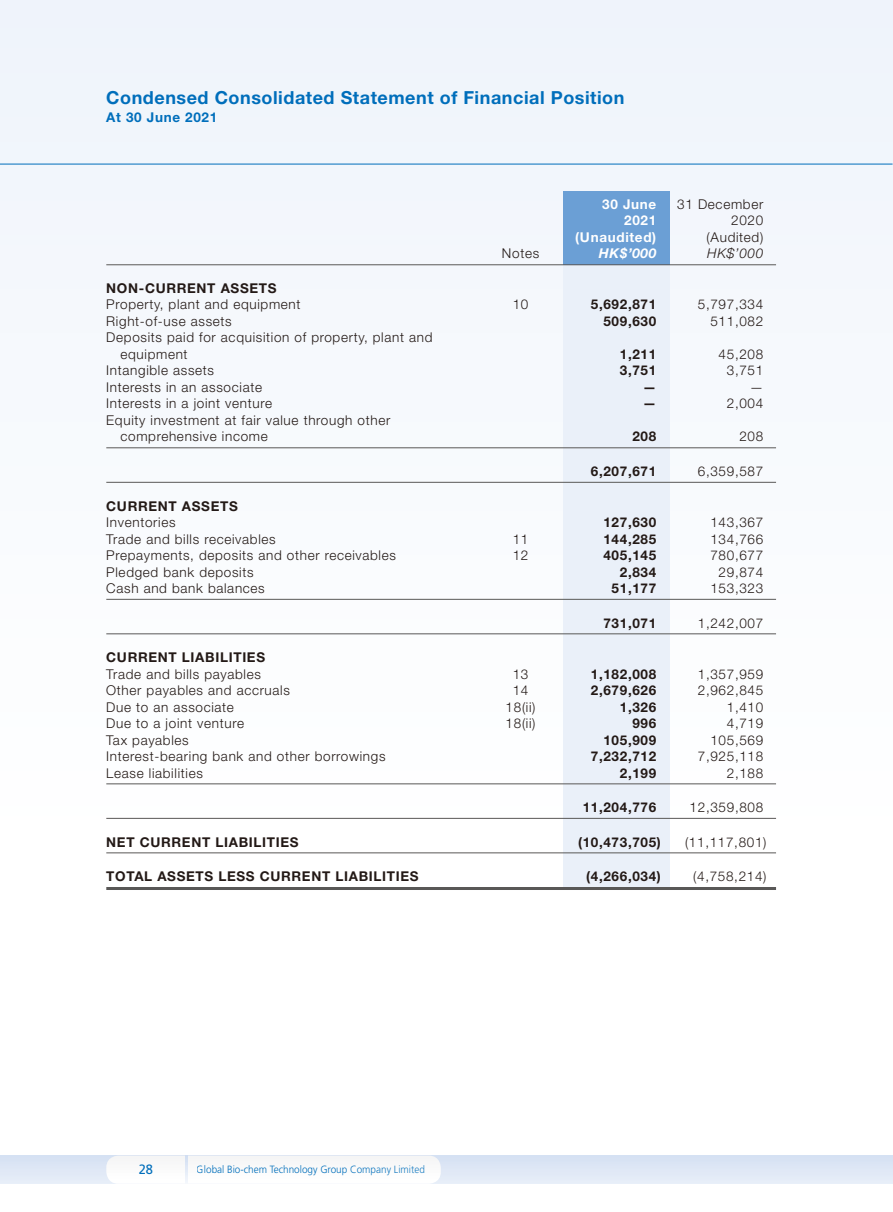
<style>
.page{position:relative;width:893px;height:1212px;background:#fff}
.page>*{position:absolute;margin:0;border:0;box-sizing:border-box;transform-origin:0 0}
.Heading{font:700 18px "Helvetica Neue LT Std";letter-spacing:.03em;color:#006ebb}
.Table_2_Colume_Notes{font:300 13.5px "Helvetica Neue LT Std";letter-spacing:.05em;color:#231916}
.Table_2_Colume_Notes-2{font:700 13.5px "Helvetica Neue LT Std";letter-spacing:.05em;color:#231916}
.Table_2_Colume_Notes-3{font:700 13.5px "Helvetica Neue LT Std";letter-spacing:.05em;color:#fff}
.Date{font:700 13.5px "Helvetica Neue LT Std";letter-spacing:.05em;color:#006ebb}
.Table_2_Colume_Notes-4{font:italic 700 13.5px "Helvetica Neue LT Std";color:#fff}
.Table_2_Colume_Notes-5{font:italic 300 13.5px "Helvetica Neue LT Std";color:#231916}
.t1{font:13.5px "Frutiger LT Std";color:#006ebb;scale:.95 1}
.t2{font:300 10.5px "Frutiger LT Std";color:#006ebb;scale:.95 1}
</style>
<div class="page">
<div style="left:0;top:0;width:892px;height:1212px;background:#fafcfe"></div>
<hr style="left:0;top:164px;width:892px;height:1px;background:#006ebb">
<div style="left:0;top:1155px;width:893px;height:29px;background:#dfe8f6"></div>
<div style="left:106px;top:1156px;width:335px;height:28px;background:#fafafa"></div>
<svg style="left:185px;top:1155px;width:3px;height:29px"></svg>
<div style="left:563px;top:240px;width:107px;height:649px;background:#eaf0f9"></div>
<div style="left:563px;top:191px;width:107px;height:74px;background:#6b9fd5"></div>
<hr style="left:106px;top:264px;width:670px;height:1px;background:#595857">
<hr style="left:106px;top:447px;width:670px;height:1px;background:#595857">
<hr style="left:106px;top:482px;width:670px;height:1px;background:#595857">
<hr style="left:106px;top:599px;width:670px;height:1px;background:#595857">
<hr style="left:106px;top:633px;width:670px;height:1px;background:#595857">
<hr style="left:106px;top:783px;width:670px;height:1px;background:#595857">
<hr style="left:106px;top:818px;width:670px;height:1px;background:#595857">
<hr style="left:106px;top:852px;width:670px;height:1px;background:#595857">
<hr style="left:106px;top:887px;width:670px;height:3px;background:#595857">
<p class="Heading" style="left:106px;top:87px;width:520px">Condensed Consolidated Statement of Financial Position</p>
<p class="Date" style="left:106px;top:109px;width:113px">At 30 June 2021</p>
<p class="Table_2_Colume_Notes-3" style="left:602px;top:196px;width:56px">30 June</p>
<p class="Table_2_Colume_Notes" style="left:677px;top:196px;width:88px">31 December</p>
<p class="Table_2_Colume_Notes-3" style="left:624px;top:212px;width:34px">2021</p>
<p class="Table_2_Colume_Notes" style="left:731px;top:212px;width:34px">2020</p>
<p class="Table_2_Colume_Notes-3" style="left:575px;top:229px;width:82px">(Unaudited)</p>
<p class="Table_2_Colume_Notes" style="left:707px;top:229px;width:58px">(Audited)</p>
<p class="Table_2_Colume_Notes" style="left:502px;top:245px;width:39px">Notes</p>
<p class="Table_2_Colume_Notes-4" style="left:599px;top:245px;width:59px">HK$’000</p>
<p class="Table_2_Colume_Notes-5" style="left:707px;top:246px;width:58px">HK$’000</p>
<p class="Table_2_Colume_Notes-2" style="left:106px;top:280px;width:172px">NON-CURRENT ASSETS</p>
<p class="Table_2_Colume_Notes" style="left:106px;top:296px;width:196px">Property, plant and equipment</p>
<p class="Table_2_Colume_Notes" style="left:513px;top:296px;width:17px">10</p>
<p class="Table_2_Colume_Notes-2" style="left:591px;top:296px;width:67px">5,692,871</p>
<p class="Table_2_Colume_Notes" style="left:698px;top:296px;width:67px">5,797,334</p>
<p class="Table_2_Colume_Notes" style="left:106px;top:313px;width:127px">Right-of-use assets</p>
<p class="Table_2_Colume_Notes-2" style="left:603px;top:313px;width:54px">509,630</p>
<p class="Table_2_Colume_Notes" style="left:710px;top:313px;width:54px">511,082</p>
<p class="Table_2_Colume_Notes" style="left:106px;top:329px;width:328px">Deposits paid for acquisition of property, plant and</p>
<p class="Table_2_Colume_Notes" style="left:120px;top:346px;width:69px">equipment</p>
<p class="Table_2_Colume_Notes-2" style="left:620px;top:346px;width:38px">1,211</p>
<p class="Table_2_Colume_Notes" style="left:719px;top:346px;width:46px">45,208</p>
<p class="Table_2_Colume_Notes" style="left:106px;top:362px;width:109px">Intangible assets</p>
<p class="Table_2_Colume_Notes-2" style="left:620px;top:362px;width:38px">3,751</p>
<p class="Table_2_Colume_Notes" style="left:727px;top:362px;width:38px">3,751</p>
<p class="Table_2_Colume_Notes" style="left:106px;top:379px;width:157px">Interests in an associate</p>
<p class="Table_2_Colume_Notes-2" style="left:643px;top:379px;width:15px">—</p>
<p class="Table_2_Colume_Notes" style="left:750px;top:379px;width:15px">—</p>
<p class="Table_2_Colume_Notes" style="left:106px;top:395px;width:167px">Interests in a joint venture</p>
<p class="Table_2_Colume_Notes-2" style="left:643px;top:395px;width:15px">—</p>
<p class="Table_2_Colume_Notes" style="left:727px;top:395px;width:38px">2,004</p>
<p class="Table_2_Colume_Notes" style="left:106px;top:412px;width:285px">Equity investment at fair value through other</p>
<p class="Table_2_Colume_Notes" style="left:120px;top:428px;width:149px">comprehensive income</p>
<p class="Table_2_Colume_Notes-2" style="left:632px;top:428px;width:25px">208</p>
<p class="Table_2_Colume_Notes" style="left:739px;top:428px;width:25px">208</p>
<p class="Table_2_Colume_Notes-2" style="left:591px;top:463px;width:67px">6,207,671</p>
<p class="Table_2_Colume_Notes" style="left:698px;top:463px;width:67px">6,359,587</p>
<p class="Table_2_Colume_Notes-2" style="left:106px;top:497px;width:133px">CURRENT ASSETS</p>
<p class="Table_2_Colume_Notes" style="left:106px;top:514px;width:71px">Inventories</p>
<p class="Table_2_Colume_Notes-2" style="left:603px;top:514px;width:54px">127,630</p>
<p class="Table_2_Colume_Notes" style="left:710px;top:514px;width:54px">143,367</p>
<p class="Table_2_Colume_Notes" style="left:106px;top:530px;width:171px">Trade and bills receivables</p>
<p class="Table_2_Colume_Notes" style="left:513px;top:530px;width:17px">11</p>
<p class="Table_2_Colume_Notes-2" style="left:603px;top:530px;width:54px">144,285</p>
<p class="Table_2_Colume_Notes" style="left:710px;top:530px;width:54px">134,766</p>
<p class="Table_2_Colume_Notes" style="left:106px;top:547px;width:291px">Prepayments, deposits and other receivables</p>
<p class="Table_2_Colume_Notes" style="left:513px;top:547px;width:17px">12</p>
<p class="Table_2_Colume_Notes-2" style="left:603px;top:547px;width:54px">405,145</p>
<p class="Table_2_Colume_Notes" style="left:710px;top:547px;width:54px">780,677</p>
<p class="Table_2_Colume_Notes" style="left:106px;top:563px;width:149px">Pledged bank deposits</p>
<p class="Table_2_Colume_Notes-2" style="left:620px;top:563px;width:38px">2,834</p>
<p class="Table_2_Colume_Notes" style="left:719px;top:563px;width:46px">29,874</p>
<p class="Table_2_Colume_Notes" style="left:106px;top:580px;width:160px">Cash and bank balances</p>
<p class="Table_2_Colume_Notes-2" style="left:612px;top:580px;width:46px">51,177</p>
<p class="Table_2_Colume_Notes" style="left:710px;top:580px;width:54px">153,323</p>
<p class="Table_2_Colume_Notes-2" style="left:603px;top:614px;width:54px">731,071</p>
<p class="Table_2_Colume_Notes" style="left:698px;top:614px;width:67px">1,242,007</p>
<p class="Table_2_Colume_Notes-2" style="left:106px;top:649px;width:160px">CURRENT LIABILITIES</p>
<p class="Table_2_Colume_Notes" style="left:106px;top:665px;width:156px">Trade and bills payables</p>
<p class="Table_2_Colume_Notes" style="left:513px;top:665px;width:17px">13</p>
<p class="Table_2_Colume_Notes-2" style="left:591px;top:665px;width:67px">1,182,008</p>
<p class="Table_2_Colume_Notes" style="left:698px;top:665px;width:67px">1,357,959</p>
<p class="Table_2_Colume_Notes" style="left:106px;top:682px;width:185px">Other payables and accruals</p>
<p class="Table_2_Colume_Notes" style="left:513px;top:682px;width:17px">14</p>
<p class="Table_2_Colume_Notes-2" style="left:591px;top:682px;width:67px">2,679,626</p>
<p class="Table_2_Colume_Notes" style="left:698px;top:682px;width:67px">2,962,845</p>
<p class="Table_2_Colume_Notes" style="left:106px;top:698px;width:129px">Due to an associate</p>
<p class="Table_2_Colume_Notes" style="left:506px;top:698px;width:31px">18(ii)</p>
<p class="Table_2_Colume_Notes-2" style="left:620px;top:698px;width:38px">1,326</p>
<p class="Table_2_Colume_Notes" style="left:727px;top:698px;width:38px">1,410</p>
<p class="Table_2_Colume_Notes" style="left:106px;top:715px;width:139px">Due to a joint venture</p>
<p class="Table_2_Colume_Notes" style="left:506px;top:715px;width:31px">18(ii)</p>
<p class="Table_2_Colume_Notes-2" style="left:632px;top:715px;width:25px">996</p>
<p class="Table_2_Colume_Notes" style="left:727px;top:715px;width:38px">4,719</p>
<p class="Table_2_Colume_Notes" style="left:106px;top:731px;width:84px">Tax payables</p>
<p class="Table_2_Colume_Notes-2" style="left:603px;top:731px;width:54px">105,909</p>
<p class="Table_2_Colume_Notes" style="left:710px;top:731px;width:54px">105,569</p>
<p class="Table_2_Colume_Notes" style="left:106px;top:748px;width:281px">Interest-bearing bank and other borrowings</p>
<p class="Table_2_Colume_Notes-2" style="left:591px;top:748px;width:67px">7,232,712</p>
<p class="Table_2_Colume_Notes" style="left:698px;top:748px;width:67px">7,925,118</p>
<p class="Table_2_Colume_Notes" style="left:106px;top:764px;width:98px">Lease liabilities</p>
<p class="Table_2_Colume_Notes-2" style="left:620px;top:764px;width:38px">2,199</p>
<p class="Table_2_Colume_Notes" style="left:727px;top:764px;width:38px">2,188</p>
<p class="Table_2_Colume_Notes-2" style="left:583px;top:799px;width:75px">11,204,776</p>
<p class="Table_2_Colume_Notes" style="left:690px;top:799px;width:75px">12,359,808</p>
<p class="Table_2_Colume_Notes-2" style="left:106px;top:833px;width:194px">NET CURRENT LIABILITIES</p>
<p class="Table_2_Colume_Notes-2" style="left:578px;top:833px;width:84px">(10,473,705)</p>
<p class="Table_2_Colume_Notes" style="left:685px;top:833px;width:83px">(11,117,801)</p>
<p class="Table_2_Colume_Notes-2" style="left:106px;top:868px;width:314px">TOTAL ASSETS LESS CURRENT LIABILITIES</p>
<p class="Table_2_Colume_Notes-2" style="left:586px;top:868px;width:76px">(4,266,034)</p>
<p class="Table_2_Colume_Notes" style="left:693px;top:868px;width:75px">(4,758,214)</p>
<p class="t1" style="left:139px;top:1161px;width:17px">28</p>
<p class="t2" style="left:197px;top:1163px;width:242px">Global Bio-chem Technology Group Company Limited</p>
</div>
